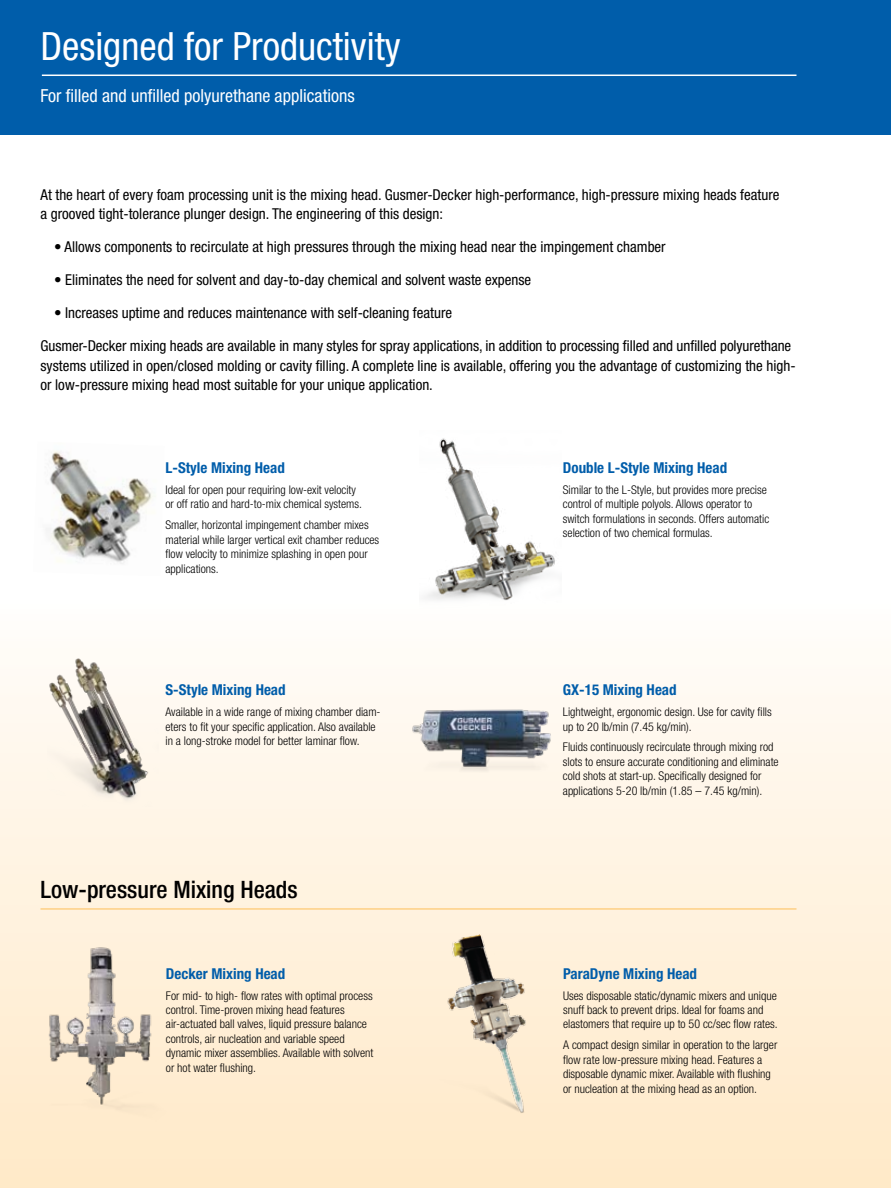
<style>
.page{position:relative;width:891px;height:1188px;background:#fff}
.page>*{position:absolute;margin:0;border:0;box-sizing:border-box;transform-origin:0 0}
.t1{font:condensed 39px "Helvetica Neue LT Std";color:#fff}
.t2{font:500 condensed 24px "Helvetica Neue LT Std";color:#000}
.t3{font:condensed 18px "Helvetica Neue LT Std";color:#fff}
.t4{font:condensed 15px/19.5px "Helvetica Neue LT Std";color:#000}
.t5{font:700 condensed 15px "Helvetica Neue LT Std";color:#005daa}
.t6{font:300 condensed 12px/14.4px "Helvetica Neue LT Std";color:#000}
</style>
<div class="page">
<div style="left:1px;top:595px;width:889px;height:593px;background:linear-gradient(to bottom,#fffdfb,#ffe9c7)"></div>
<div style="left:0;top:0;width:891px;height:135px;background:#005daa"></div>
<hr style="left:42px;top:75px;width:755px;height:1px;background:#fff">
<img style="left:46px;top:451px;width:109px;height:113px">
<img style="left:47px;top:658px;width:112px;height:148px">
<img style="left:431px;top:935px;width:112px;height:183px">
<img style="left:20px;top:942px;width:167px;height:179px">
<img style="left:396px;top:705px;width:172px;height:77px">
<img style="left:420px;top:438px;width:141px;height:171px">
<hr style="left:40px;top:909px;width:756px;height:1px;background:#febf57">
<h1 class="t1" style="left:40px;top:23px;width:362px">Designed for Productivity</h1>
<h3 class="t3" style="left:40px;top:86px;width:316px">For filled and unfilled polyurethane applications</h3>
<p class="t4" style="left:40px;top:185px;width:741px">At the heart of every foam processing unit is the mixing head. Gusmer-Decker high-performance, high-pressure mixing heads feature a grooved tight-tolerance plunger design. The engineering of this design:</p>
<p class="t4" style="left:54px;top:237px;width:613px">• Allows components to recirculate at high pressures through the mixing head near the impingement chamber</p>
<p class="t4" style="left:54px;top:270px;width:479px">• Eliminates the need for solvent and day-to-day chemical and solvent waste expense</p>
<p class="t4" style="left:54px;top:303px;width:400px">• Increases uptime and reduces maintenance with self-cleaning feature</p>
<p class="t4" style="left:40px;top:336px;width:757px">Gusmer-Decker mixing heads are available in many styles for spray applications, in addition to processing filled and unfilled polyurethane systems utilized in open/closed molding or cavity filling. A complete line is available, offering you the advantage of customizing the high&shy;or low-pressure mixing head most suitable for your unique application.</p>
<p class="t5" style="left:166px;top:459px;width:121px">L-Style Mixing Head</p>
<p class="t6" style="left:166px;top:483px;width:198px">Ideal for open pour requiring low-exit velocity or off ratio and hard-to-mix chemical systems.</p>
<p class="t6" style="left:166px;top:518px;width:215px">Smaller, horizontal impingement chamber mixes material while larger vertical exit chamber reduces flow velocity to minimize splashing in open pour applications.</p>
<p class="t5" style="left:166px;top:681px;width:122px">S-Style Mixing Head</p>
<p class="t6" style="left:166px;top:705px;width:217px">Available in a wide range of mixing chamber diam&shy;eters to fit your specific application. Also available in a long-stroke model for better laminar flow.</p>
<h2 class="t2" style="left:40px;top:875px;width:259px">Low-pressure Mixing Heads</h2>
<p class="t5" style="left:166px;top:964px;width:121px">Decker Mixing Head</p>
<p class="t6" style="left:166px;top:988px;width:209px">For mid- to high- flow rates with optimal process control. Time-proven mixing head features air-actuated ball valves, liquid pressure balance controls, air nucleation and variable speed dynamic mixer assemblies. Available with solvent or hot water flushing.</p>
<p class="t5" style="left:563px;top:459px;width:166px">Double L-Style Mixing Head</p>
<p class="t6" style="left:563px;top:483px;width:208px">Similar to the L-Style, but provides more precise control of multiple polyols. Allows operator to switch formulations in seconds. Offers automatic selection of two chemical formulas.</p>
<p class="t5" style="left:563px;top:681px;width:115px">GX-15 Mixing Head</p>
<p class="t6" style="left:563px;top:705px;width:210px">Lightweight, ergonomic design. Use for cavity fills up to 20 lb/min (7.45 kg/min).</p>
<p class="t6" style="left:563px;top:740px;width:217px">Fluids continuously recirculate through mixing rod slots to ensure accurate conditioning and eliminate cold shots at start-up. Specifically designed for applications 5-20 lb/min (1.85 – 7.45 kg/min).</p>
<p class="t5" style="left:563px;top:964px;width:135px">ParaDyne Mixing Head</p>
<p class="t6" style="left:563px;top:988px;width:216px">Uses disposable static/dynamic mixers and unique snuff back to prevent drips. Ideal for foams and elastomers that require up to 50 cc/sec flow rates.</p>
<p class="t6" style="left:563px;top:1038px;width:216px">A compact design similar in operation to the larger flow rate low-pressure mixing head. Features a disposable dynamic mixer. Available with flushing or nucleation at the mixing head as an option.</p>
</div>
